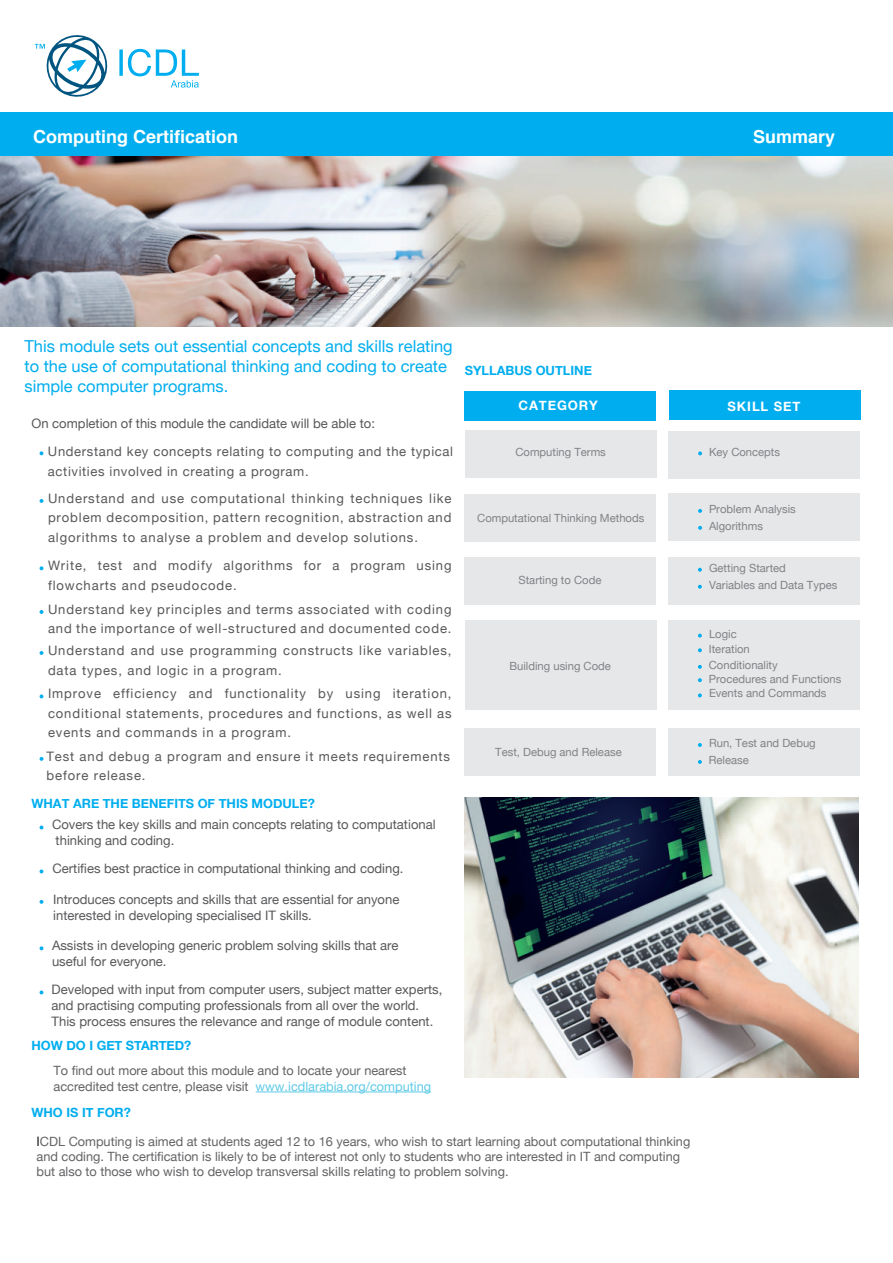
<style>
.page{position:relative;width:893px;height:1263px;background:#fff}
.page>*{position:absolute;margin:0;border:0;box-sizing:border-box;transform-origin:0 0}
.t1{font:700 18px "Helvetica";color:#fff}
.t2{font:16.5px/19.8px "Helvetica Neue";color:#00aeef}
.t3{font:13.05px/15.6px "Helvetica Neue";color:#57585a}
.t4{font:13.05px/19.5px "Helvetica Neue";letter-spacing:.07em;color:#57585a}
.t5{font:13.05px/19.5px "Helvetica Neue";letter-spacing:.05em;color:#57585a}
.t6{font:700 13.05px "Helvetica Neue";letter-spacing:.07em;color:#fff}
.t7{font:12.75px/15.3px "Helvetica Neue";color:#636265}
.t8{font:700 12.75px "Helvetica Neue";color:#00aeef}
.t9{font:11.25px/17px "Helvetica Neue";color:#808285}
.s1{color:#5dcae6}
.s2{font-size:13.05px;color:#231f20}
</style>
<div class="page">
<div style="left:0;top:112px;width:893px;height:48px;background:#00aeef"></div>
<hr style="left:256px;top:1091px;width:175px;height:1px;background:#5dcae6">
<svg style="left:40px;top:451px;width:3px;height:4px"></svg>
<svg style="left:40px;top:499px;width:3px;height:4px"></svg>
<svg style="left:40px;top:825px;width:3px;height:4px"></svg>
<svg style="left:40px;top:869px;width:3px;height:4px"></svg>
<svg style="left:40px;top:900px;width:3px;height:4px"></svg>
<svg style="left:40px;top:566px;width:3px;height:4px"></svg>
<svg style="left:40px;top:610px;width:3px;height:4px"></svg>
<svg style="left:40px;top:694px;width:3px;height:4px"></svg>
<svg style="left:40px;top:946px;width:3px;height:4px"></svg>
<svg style="left:40px;top:990px;width:3px;height:4px"></svg>
<svg style="left:40px;top:757px;width:3px;height:4px"></svg>
<div style="left:668px;top:431px;width:192px;height:48px;background:#e6e7e9"></div>
<div style="left:464px;top:494px;width:192px;height:47px;background:#e6e7e9"></div>
<div style="left:668px;top:493px;width:192px;height:48px;background:#e6e7e9"></div>
<div style="left:464px;top:557px;width:192px;height:47px;background:#e6e7e9"></div>
<div style="left:668px;top:557px;width:192px;height:47px;background:#e6e7e9"></div>
<div style="left:465px;top:391px;width:191px;height:29px;background:#00aeef"></div>
<div style="left:669px;top:390px;width:192px;height:30px;background:#00aeef"></div>
<div style="left:465px;top:430px;width:192px;height:48px;background:#e6e7e9"></div>
<svg style="left:698px;top:451px;width:4px;height:4px"></svg>
<svg style="left:698px;top:509px;width:4px;height:4px"></svg>
<svg style="left:698px;top:526px;width:4px;height:4px"></svg>
<svg style="left:698px;top:568px;width:4px;height:4px"></svg>
<svg style="left:698px;top:585px;width:4px;height:4px"></svg>
<div style="left:465px;top:620px;width:192px;height:89px;background:#e6e7e9"></div>
<div style="left:668px;top:620px;width:192px;height:89px;background:#e6e7e9"></div>
<svg style="left:698px;top:634px;width:4px;height:4px"></svg>
<svg style="left:698px;top:648px;width:4px;height:4px"></svg>
<svg style="left:698px;top:665px;width:4px;height:4px"></svg>
<svg style="left:698px;top:678px;width:4px;height:4px"></svg>
<svg style="left:698px;top:693px;width:4px;height:4px"></svg>
<div style="left:464px;top:728px;width:192px;height:48px;background:#e6e7e9"></div>
<div style="left:668px;top:728px;width:192px;height:48px;background:#e6e7e9"></div>
<svg style="left:698px;top:743px;width:4px;height:4px"></svg>
<svg style="left:698px;top:760px;width:4px;height:4px"></svg>
<svg style="left:35px;top:35px;width:73px;height:62px"></svg>
<svg style="left:119px;top:49px;width:80px;height:39px"></svg>
<img style="left:464px;top:797px;width:395px;height:280px">
<svg style="left:40px;top:651px;width:3px;height:4px"></svg>
<img style="left:0;top:156px;width:893px;height:170px">
<h1 class="t1" style="left:33px;top:122px;width:207px">Computing Certification</h1>
<h1 class="t1" style="left:753px;top:122px;width:84px">Summary</h1>
<p class="t2" style="left:24px;top:337px;width:430px">This module sets out essential concepts and skills relating to the use of computational thinking and coding to create simple computer programs.</p>
<p class="t3" style="left:32px;top:417px;width:345px">On completion of this module the candidate will be able to:</p>
<p class="t5" style="left:48px;top:442px;width:407px">Understand key concepts relating to computing and the typical activities involved in creating a program.</p>
<p class="t3" style="left:48px;top:489px;width:405px;line-height:19.5px;text-align:justify">Understand and use computational thinking techniques like problem decomposition, pattern recognition, abstraction and algorithms to analyse a problem and develop solutions.</p>
<p class="t4" style="left:48px;top:557px;width:405px">Write, test and modify algorithms for a program using flowcharts and pseudocode.</p>
<p class="t4" style="left:48px;top:600px;width:405px">Understand key principles and terms associated with coding and the importance of well-structured and documented code.</p>
<p class="t4" style="left:48px;top:642px;width:405px">Understand and use programming constructs like variables, data types, and logic in a program.</p>
<p class="t3" style="left:48px;top:685px;width:405px;line-height:19.5px;text-align:justify">Improve efficiency and functionality by using iteration, conditional statements, procedures and functions, as well as events and commands in a program.</p>
<p class="t4" style="left:46px;top:747px;width:405px">Test and debug a program and ensure it meets requirements before release.</p>
<p class="t8" style="left:32px;top:794px;width:285px">WHAT ARE THE BENEFITS OF THIS MODULE?</p>
<p class="t3" style="left:52px;top:817px;width:385px">Covers the key skills and main concepts relating to computational thinking and coding.</p>
<p class="t3" style="left:52px;top:861px;width:352px">Certifies best practice in computational thinking and coding.</p>
<p class="t3" style="left:53px;top:892px;width:348px">Introduces concepts and skills that are essential for anyone interested in developing specialised IT skills.</p>
<p class="t3" style="left:52px;top:939px;width:348px">Assists in developing generic problem solving skills that are useful for everyone.</p>
<p class="t3" style="left:52px;top:983px;width:392px">Developed with input from computer users, subject matter experts, and practising computing professionals from all over the world.<br>This process ensures the relevance and range of module content.</p>
<p class="t8" style="left:32px;top:1036px;width:161px">HOW DO I GET STARTED?</p>
<p class="t7" style="left:53px;top:1064px;width:379px">To find out more about this module and to locate your nearest accredited test centre, please visit <span class="s1">www.icdlarabia.org/computing</span></p>
<p class="t8" style="left:465px;top:360px;width:129px">SYLLABUS OUTLINE</p>
<p class="t6" style="left:518px;top:395px;width:81px">CATEGORY</p>
<p class="t6" style="left:727px;top:396px;width:74px">SKILL SET</p>
<p class="t9" style="left:515px;top:444px;width:92px">Computing Terms</p>
<p class="t9" style="left:709px;top:444px;width:73px">Key Concepts</p>
<p class="t9" style="left:477px;top:510px;width:169px">Computational Thinking Methods</p>
<p class="t9" style="left:709px;top:502px;width:88px;line-height:16px">Problem Analysis<br>Algorithms</p>
<p class="t9" style="left:518px;top:572px;width:84px">Starting to Code</p>
<p class="t9" style="left:509px;top:658px;width:103px">Building using Code</p>
<p class="t9" style="left:709px;top:560px;width:130px">Getting Started<br>Variables and Data Types</p>
<p class="t9" style="left:709px;top:628px;width:43px;line-height:14.5px">Logic<br>Iteration</p>
<p class="t9" style="left:709px;top:658px;width:134px;line-height:14.4px">Conditionality<br>Procedures and Functions<br>Events and Commands</p>
<p class="t9" style="left:495px;top:744px;width:128px">Test, Debug and Release</p>
<p class="t9" style="left:709px;top:735px;width:108px">Run, Test and Debug<br>Release</p>
<p class="t8" style="left:32px;top:1102px;width:101px">WHO IS IT FOR?</p>
<p class="t7" style="left:36px;top:1134px;width:655px"><span class="s2">I</span>CDL Computing is aimed at students aged 12 to 16 years, who wish to start learning about computational thinking and coding. The certification is likely to be of interest not only to students who are interested in IT and computing but also to those who wish to develop transversal skills relating to problem solving.</p>
</div>
